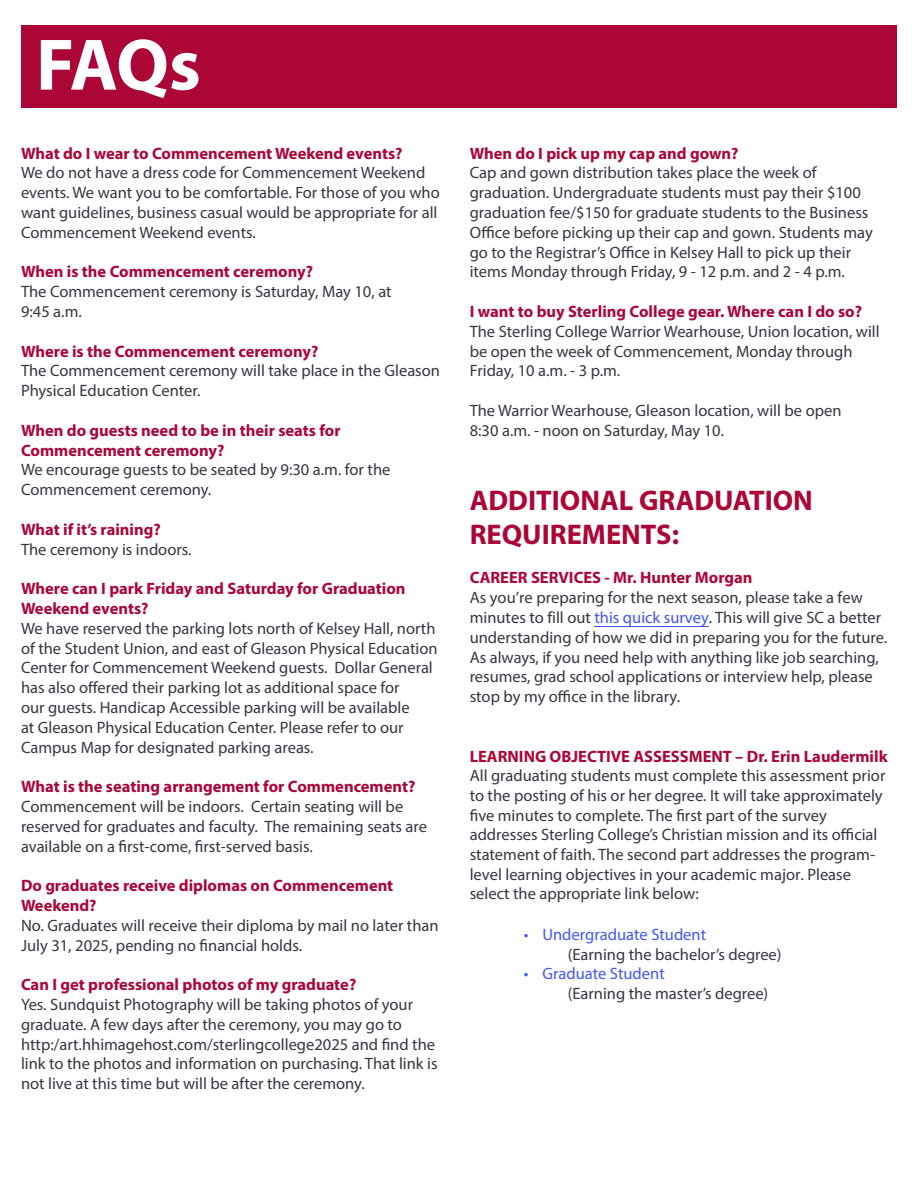
<style>
.page{position:relative;width:918px;height:1188px;background:#fff}
.page>*{position:absolute;margin:0;border:0;box-sizing:border-box;transform-origin:0 0}
.t1{font:700 73.5px "Myriad Pro";color:#fff}
.t2{font:700 28.5px/34.2px "Myriad Pro";color:#ab0635}
.t3{font:16.5px/19.8px "Myriad Pro";color:#333741}
.t4{font:700 16.5px/19.8px "Myriad Pro";color:#ab0635}
.t5{font:16.5px "Myriad Pro";color:#4055ff}
.s1{font-weight:700;color:#ab0635}
.s2{color:#4055ff}
</style>
<div class="page">
<div style="left:21px;top:25px;width:876px;height:83px;background:#ab0635"></div>
<hr style="left:594px;top:626px;width:115px;height:1px;background:#4055ff">
<p class="t1" style="left:36px;top:17px;width:166px">FAQs</p>
<p class="t4" style="left:21px;top:143px;width:383px">What do I wear to Commencement Weekend events?</p>
<p class="t3" style="left:21px;top:163px;width:420px">We do not have a dress code for Commencement Weekend events. We want you to be comfortable. For those of you who want guidelines, business casual would be appropriate for all Commencement Weekend events.</p>
<p class="t4" style="left:21px;top:261px;width:294px">When is the Commencement ceremony?</p>
<p class="t3" style="left:21px;top:282px;width:372px">The Commencement ceremony is Saturday, May 10, at<br>9:45 a.m.</p>
<p class="t4" style="left:21px;top:341px;width:299px">Where is the Commencement ceremony?</p>
<p class="t3" style="left:21px;top:361px;width:421px">The Commencement ceremony will take place in the Gleason<br>Physical Education Center.</p>
<p class="t4" style="left:21px;top:420px;width:321px">When do guests need to be in their seats for<br>Commencement ceremony?</p>
<p class="t3" style="left:21px;top:460px;width:371px">We encourage guests to be seated by 9:30 a.m. for the<br>Commencement ceremony.</p>
<p class="t4" style="left:21px;top:519px;width:141px">What if it’s raining?</p>
<p class="t3" style="left:21px;top:539px;width:172px">The ceremony is indoors.</p>
<p class="t4" style="left:21px;top:578px;width:386px">Where can I park Friday and Saturday for Graduation<br>Weekend events?</p>
<p class="t3" style="left:21px;top:618px;width:418px">We have reserved the parking lots north of Kelsey Hall, north of the Student Union, and east of Gleason Physical Education Center for Commencement Weekend guests. Dollar General has also offered their parking lot as additional space for<br>our guests. Handicap Accessible parking will be available<br>at Gleason Physical Education Center. Please refer to our Campus Map for designated parking areas.</p>
<p class="t4" style="left:21px;top:776px;width:396px">What is the seating arrangement for Commencement?</p>
<p class="t3" style="left:21px;top:796px;width:407px">Commencement will be indoors. Certain seating will be reserved for graduates and faculty. The remaining seats are available on a first-come, first-served basis.</p>
<p class="t4" style="left:21px;top:875px;width:374px">Do graduates receive diplomas on Commencement<br>Weekend?</p>
<p class="t3" style="left:21px;top:915px;width:419px">No. Graduates will receive their diploma by mail no later than<br>July 31, 2025, pending no financial holds.</p>
<p class="t4" style="left:21px;top:974px;width:337px">Can I get professional photos of my graduate?</p>
<p class="t3" style="left:21px;top:994px;width:418px">Yes. Sundquist Photography will be taking photos of your graduate. A few days after the ceremony, you may go to http:/art.hhimagehost.com/sterlingcollege2025 and find the link to the photos and information on purchasing. That link is not live at this time but will be after the ceremony.</p>
<p class="t3" style="left:470px;top:143px;width:405px"><span class="s1">When do I pick up my cap and gown?<br></span>Cap and gown distribution takes place the week of graduation. Undergraduate students must pay their $100 graduation fee/$150 for graduate students to the Business Office before picking up their cap and gown. Students may go to the Registrar’s Office in Kelsey Hall to pick up their items Monday through Friday, 9 - 12 p.m. and 2 - 4 p.m.</p>
<p class="t3" style="left:470px;top:301px;width:412px"><span class="s1">I want to buy Sterling College gear. Where can I do so?<br></span>The Sterling College Warrior Wearhouse, Union location, will be open the week of Commencement, Monday through Friday, 10 a.m. - 3 p.m.</p>
<p class="t3" style="left:470px;top:400px;width:373px">The Warrior Wearhouse, Gleason location, will be open<br>8:30 a.m. - noon on Saturday, May 10.</p>
<p class="t2" style="left:470px;top:482px;width:345px">ADDITIONAL GRADUATION<br>REQUIREMENTS:</p>
<p class="t3" style="left:470px;top:568px;width:419px"><span class="s1">CAREER SERVICES - Mr. Hunter Morgan<br></span>As you’re preparing for the next season, please take a few minutes to fill out <span class="s2">this quick survey</span>. This will give SC a better understanding of how we did in preparing you for the future.<br>As always, if you need help with anything like job searching, resumes, grad school applications or interview help, please stop by my office in the library.</p>
<p class="t3" style="left:470px;top:746px;width:419px"><span class="s1">LEARNING OBJECTIVE ASSESSMENT – Dr. Erin Laudermilk </span>All graduating students must complete this assessment prior to the posting of his or her degree. It will take approximately five minutes to complete. The first part of the survey addresses Sterling College’s Christian mission and its official statement of faith. The second part addresses the program&shy;level learning objectives in your academic major. Please select the appropriate link below:</p>
<p class="t3" style="left:568px;top:924px;width:215px;text-indent:-44px"><span class="s2">• Undergraduate Student<br></span>(Earning the bachelor’s degree)</p>
<p class="t5" style="left:524px;top:964px;width:143px">• Graduate Student</p>
<p class="t3" style="left:568px;top:984px;width:202px">(Earning the master’s degree)</p>
</div>
